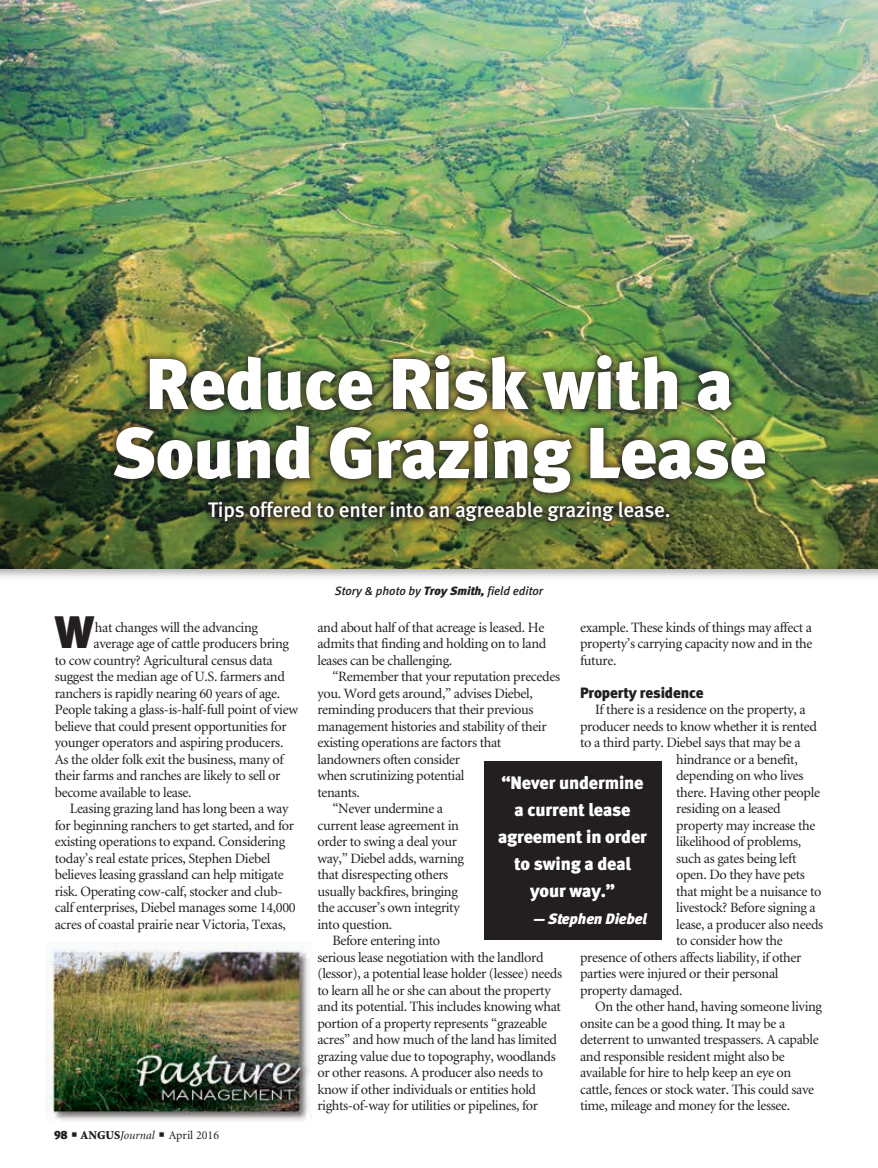
<style>
.page{position:relative;width:878px;height:1168px;background:#fff}
.page>*{position:absolute;margin:0;border:0;box-sizing:border-box;transform-origin:0 0}
.headline{font:72px/69px "Meta Black LF";letter-spacing:-.01em;color:#fff;text-align:center}
.Drop_Cap{font:45.45px "Meta Black LF";color:#231f20}
.deck{font:21px "Meta Medium LF";letter-spacing:-.01em;color:#fff}
.pull_quote{font:18px/27px "Meta Black LF";letter-spacing:-.01em;color:#fff;text-align:center}
.subhead{font:15px "Meta Black LF";letter-spacing:-.01em;color:#231f20}
.pull_quote-2{font:italic 15px "Meta Black LF";letter-spacing:-.01em;color:#fff}
.body_text{font:14.25px/16.5px "Minion";letter-spacing:-.025em;color:#231f20}
.Drop_Cap-2{font:14.25px "Minion";letter-spacing:-.025em;color:#231f20}
.byline{font:italic 12px "Meta Medium LF";color:#231f20}
.t1{font:12px "Minion";color:#231f20}
.s1{font-family:"Meta Black LF"}
.s2{font-weight:900}
.s3{font-style:italic}
</style>
<div class="page">
<div style="left:484px;top:761px;width:177px;height:179px;background:#231f20"></div>
<div style="left:0;top:0;width:878px;height:581px;background:#231f20;opacity:.36"></div>
<img style="left:0;top:0;width:878px;height:568px">
<div style="left:106px;top:347px;width:667px;height:182px;background:#231f20;opacity:.79"></div>
<img style="left:46px;top:942px;width:264px;height:179px">
<p class="headline" style="left:112px;top:349px;width:656px">Reduce Risk with a<br>Sound Grazing Lease</p>
<p class="deck" style="left:208px;top:498px;width:464px">Tips offered to enter into an agreeable grazing lease.</p>
<p class="Drop_Cap" style="left:55px;top:605px;width:41px">W</p>
<p class="Drop_Cap-2" style="left:95px;top:620px;width:164px">hat changes will the advancing</p>
<p class="Drop_Cap-2" style="left:94px;top:636px;width:197px">average age of cattle producers bring</p>
<p class="Drop_Cap-2" style="left:55px;top:653px;width:219px">to cow country? Agricultural census data</p>
<p class="Drop_Cap-2" style="left:55px;top:669px;width:232px">suggest the median age of U.S. farmers and</p>
<p class="Drop_Cap-2" style="left:55px;top:686px;width:227px">ranchers is rapidly nearing 60 years of age.</p>
<p class="Drop_Cap-2" style="left:55px;top:702px;width:245px">People taking a glass-is-half-full point of view</p>
<p class="Drop_Cap-2" style="left:55px;top:719px;width:233px">believe that could present opportunities for</p>
<p class="Drop_Cap-2" style="left:55px;top:735px;width:230px">younger operators and aspiring producers.</p>
<p class="Drop_Cap-2" style="left:55px;top:752px;width:230px">As the older folk exit the business, many of</p>
<p class="Drop_Cap-2" style="left:55px;top:768px;width:227px">their farms and ranches are likely to sell or</p>
<p class="Drop_Cap-2" style="left:55px;top:785px;width:138px">become available to lease.</p>
<p class="body_text" style="left:55px;top:801px;width:242px;text-indent:15px">Leasing grazing land has long been a way for beginning ranchers to get started, and for existing operations to expand. Considering today’s real estate prices, Stephen Diebel believes leasing grassland can help mitigate risk. Operating cow-calf, stocker and club&shy;calf enterprises, Diebel manages some 14,000 acres of coastal prairie near Victoria, Texas,</p>
<p class="t1" style="left:54px;top:1129px;width:167px"><span class="s1">98</span> ■ <span class="s2">ANGUS</span><span class="s3">Journal</span> ■ April 2016</p>
<p class="byline" style="left:335px;top:583px;width:210px">Story &amp; photo by <span class="s1">Troy Smith,</span> field editor</p>
<p class="body_text" style="left:317px;top:619px;width:230px">and about half of that acreage is leased. He admits that finding and holding on to land leases can be challenging.</p>
<p class="body_text" style="left:317px;top:669px;width:244px;text-indent:15px">“Remember that your reputation precedes you. Word gets around,” advises Diebel, reminding producers that their previous management histories and stability of their existing operations are factors that landowners often consider<br>when scrutinizing potential<br>tenants.</p>
<p class="body_text" style="left:317px;top:801px;width:148px;text-indent:15px">“Never undermine a current lease agreement in order to swing a deal your way,” Diebel adds, warning that disrespecting others usually backfires, bringing the accuser’s own integrity into question.</p>
<p class="body_text" style="left:317px;top:933px;width:246px;text-indent:15px">Before entering into<br>serious lease negotiation with the landlord (lessor), a potential lease holder (lessee) needs to learn all he or she can about the property and its potential. This includes knowing what portion of a property represents “grazeable acres” and how much of the land has limited grazing value due to topography, woodlands or other reasons. A producer also needs to know if other individuals or entities hold rights-of-way for utilities or pipelines, for</p>
<p class="body_text" style="left:580px;top:619px;width:234px;text-align:justify">example. These kinds of things may affect a property’s carrying capacity now and in the future.</p>
<p class="subhead" style="left:580px;top:683px;width:125px">Property residence</p>
<p class="body_text" style="left:595px;top:702px;width:212px">If there is a residence on the property, a</p>
<p class="body_text" style="left:580px;top:718px;width:238px">producer needs to know whether it is rented</p>
<p class="body_text" style="left:580px;top:735px;width:222px">to a third party. Diebel says that may be a</p>
<p class="body_text" style="left:676px;top:751px;width:123px">hindrance or a benefit,</p>
<p class="body_text" style="left:676px;top:768px;width:129px">depending on who lives</p>
<p class="body_text" style="left:676px;top:784px;width:145px">there. Having other people</p>
<p class="body_text" style="left:676px;top:801px;width:106px">residing on a leased</p>
<p class="body_text" style="left:676px;top:817px;width:141px">property may increase the</p>
<p class="body_text" style="left:676px;top:834px;width:127px">likelihood of problems,</p>
<p class="body_text" style="left:676px;top:850px;width:122px">such as gates being left</p>
<p class="body_text" style="left:676px;top:867px;width:130px">open. Do they have pets</p>
<p class="body_text" style="left:676px;top:883px;width:147px">that might be a nuisance to</p>
<p class="body_text" style="left:676px;top:900px;width:141px">livestock? Before signing a</p>
<p class="body_text" style="left:676px;top:916px;width:149px">lease, a producer also needs</p>
<p class="body_text" style="left:676px;top:933px;width:108px">to consider how the</p>
<p class="body_text" style="left:580px;top:949px;width:223px">presence of others affects liability, if other</p>
<p class="body_text" style="left:580px;top:966px;width:200px">parties were injured or their personal</p>
<p class="body_text" style="left:580px;top:982px;width:104px">property damaged.</p>
<p class="body_text" style="left:580px;top:999px;width:243px;text-indent:15px">On the other hand, having someone living onsite can be a good thing. It may be a deterrent to unwanted trespassers. A capable and responsible resident might also be available for hire to help keep an eye on cattle, fences or stock water. This could save time, mileage and money for the lessee.</p>
<p class="pull_quote" style="left:498px;top:769px;width:150px">“Never undermine a current lease agreement in order to swing a deal your way.”</p>
<p class="pull_quote-2" style="left:533px;top:909px;width:115px">— Stephen Diebel</p>
</div>
